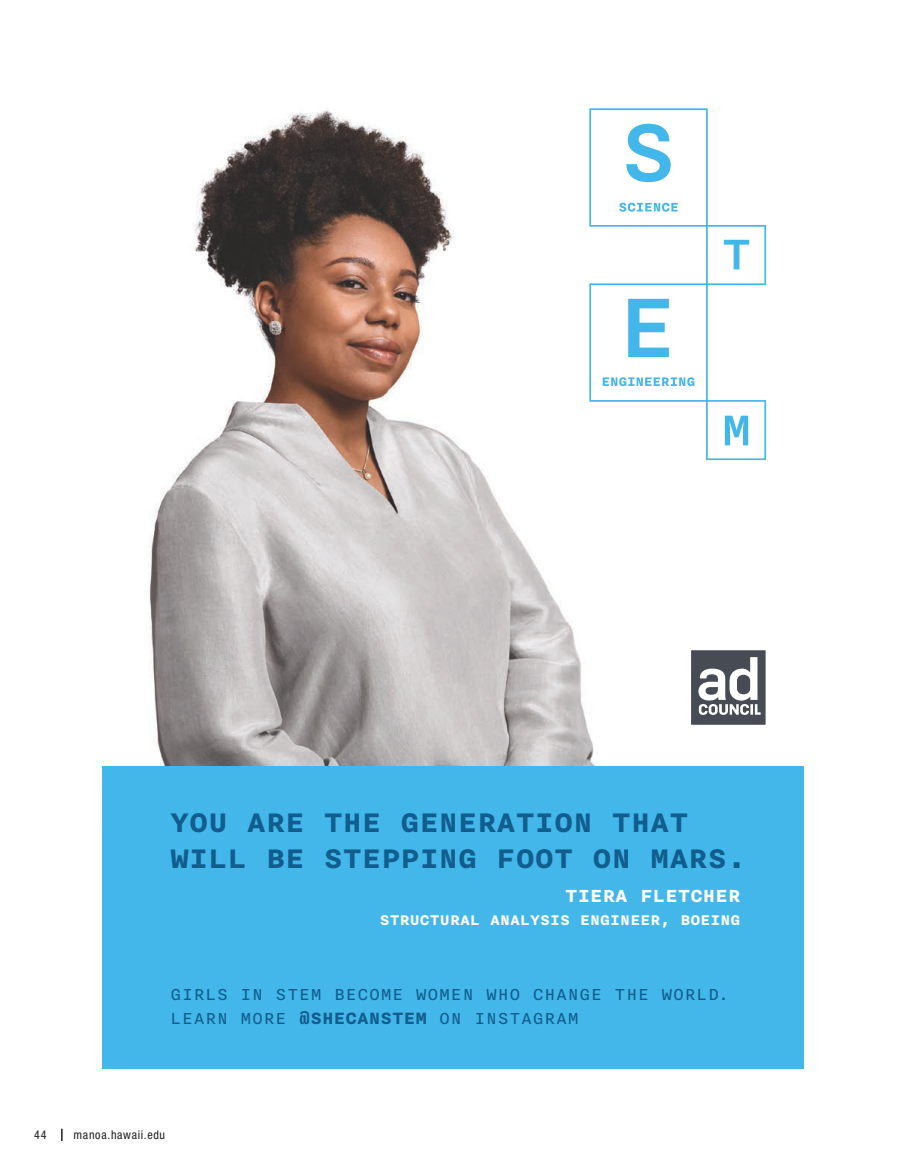
<style>
.page{position:relative;width:905px;height:1175px;background:#fff}
.page>*{position:absolute;margin:0;border:0;box-sizing:border-box;transform-origin:0 0}
.t1{font:700 31.95px/36.2px "Nitti";color:#115d8e}
.t2{font:700 20.85px "Nitti";color:#fff}
.t3{font:19.5px/23.7px "Nitti";color:#115d8e}
.t4{font:700 16.65px "Nitti";color:#fff}
.t5{font:condensed 12px "Helvetica Neue LT Std";letter-spacing:.06em;color:#231f20}
.s1{font-weight:700}
</style>
<div class="page">
<svg style="left:61px;top:1128px;width:2px;height:12px"></svg>
<img style="left:148px;top:109px;width:447px;height:657px">
<svg style="left:589px;top:108px;width:177px;height:352px"></svg>
<svg style="left:691px;top:650px;width:74px;height:74px"></svg>
<div style="left:102px;top:766px;width:701px;height:302px;background:#43b7e9"></div>
<p class="t1" style="left:170px;top:805px;width:577px">YOU ARE THE GENERATION THAT<br>WILL BE STEPPING FOOT ON MARS.</p>
<p class="t2" style="left:565px;top:882px;width:177px">TIERA FLETCHER</p>
<p class="t4" style="left:380px;top:908px;width:362px">STRUCTURAL ANALYSIS ENGINEER, BOEING</p>
<p class="t3" style="left:170px;top:983px;width:561px">GIRLS IN STEM BECOME WOMEN WHO CHANGE THE WORLD.<br>LEARN MORE <span class="s1">@SHECANSTEM</span> ON INSTAGRAM</p>
<p class="t5" style="left:34px;top:1128px;width:14px">44</p>
<p class="t5" style="left:74px;top:1128px;width:93px">manoa.hawaii.edu</p>
</div>
